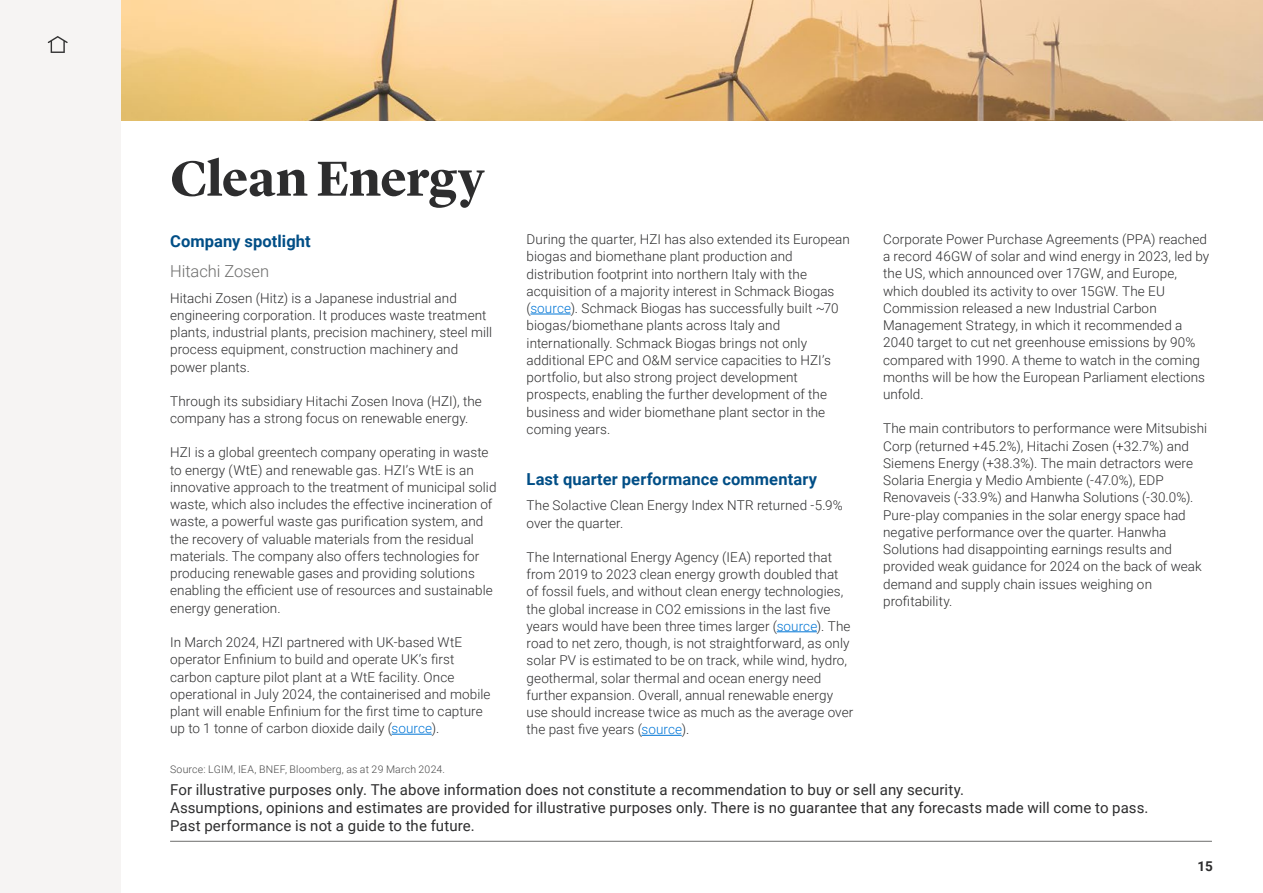
<style>
.page{position:relative;width:1263px;height:893px;background:#fff}
.page>*{position:absolute;margin:0;border:0;box-sizing:border-box;transform-origin:0 0}
.t1{font:700 51px "Lyon Display";letter-spacing:-.005em;color:#2d2d2e}
.t2{font:700 16.5px "Roboto";letter-spacing:.005em;color:#004e86}
.t3{font:300 16.5px "Roboto";letter-spacing:-.005em;color:#6d6d6c}
.t4{font:15px/18px "Roboto";letter-spacing:.005em;color:#2d2d2e}
.t5{font:300 13.5px/17.2px "Roboto";letter-spacing:.005em;color:#2d2d2e}
.t6{font:700 13.5px "Roboto";color:#2d2d2e}
.t7{font:300 10.5px "Roboto";letter-spacing:.015em;color:#484848}
.s1{color:#0076d6}
</style>
<div class="page">
<hr style="left:170px;top:841px;width:1042px;height:1px;background:#6d6d6c">
<div style="left:0;top:0;width:121px;height:893px;background:#f6f4f3"></div>
<svg style="left:48px;top:36px;width:20px;height:17px"></svg>
<img style="left:121px;top:0;width:1142px;height:121px">
<hr style="left:391px;top:734px;width:41px;height:1px;background:#0076d6">
<hr style="left:530px;top:314px;width:41px;height:1px;background:#0076d6">
<hr style="left:777px;top:631px;width:40px;height:1px;background:#0076d6">
<hr style="left:641px;top:735px;width:41px;height:1px;background:#0076d6">
<h1 class="t1" style="left:170px;top:140px;width:316px">Clean Energy</h1>
<p class="t2" style="left:170px;top:230px;width:142px">Company spotlight</p>
<p class="t3" style="left:170px;top:259px;width:101px">Hitachi Zosen</p>
<p class="t5" style="left:170px;top:289px;width:323px">Hitachi Zosen (Hitz) is a Japanese industrial and engineering corporation. It produces waste treatment plants, industrial plants, precision machinery, steel mill process equipment, construction machinery and power plants.</p>
<p class="t5" style="left:170px;top:392px;width:313px">Through its subsidiary Hitachi Zosen Inova (HZI), the company has a strong focus on renewable energy.</p>
<p class="t5" style="left:170px;top:443px;width:328px">HZI is a global greentech company operating in waste to energy (WtE) and renewable gas. HZI’s WtE is an innovative approach to the treatment of municipal solid waste, which also includes the effective incineration of waste, a powerful waste gas purification system, and the recovery of valuable materials from the residual materials. The company also offers technologies for producing renewable gases and providing solutions enabling the efficient use of resources and sustainable energy generation.</p>
<p class="t5" style="left:170px;top:633px;width:322px">In March 2024, HZI partnered with UK-based WtE operator Enfinium to build and operate UK’s first carbon capture pilot plant at a WtE facility. Once operational in July 2024, the containerised and mobile plant will enable Enfinium for the first time to capture up to 1 tonne of carbon dioxide daily (<span class="s1">source</span>).</p>
<p class="t5" style="left:527px;top:230px;width:325px">During the quarter, HZI has also extended its European biogas and biomethane plant production and distribution footprint into northern Italy with the acquisition of a majority interest in Schmack Biogas (<span class="s1">source</span>). Schmack Biogas has successfully built ~70 biogas/biomethane plants across Italy and internationally. Schmack Biogas brings not only additional EPC and O&amp;M service capacities to HZI’s portfolio, but also strong project development prospects, enabling the further development of the business and wider biomethane plant sector in the coming years.</p>
<p class="t2" style="left:527px;top:467px;width:292px">Last quarter performance commentary</p>
<p class="t5" style="left:527px;top:496px;width:318px">The Solactive Clean Energy Index NTR returned -5.9% over the quarter.</p>
<p class="t5" style="left:527px;top:548px;width:328px">The International Energy Agency (IEA) reported that from 2019 to 2023 clean energy growth doubled that of fossil fuels, and without clean energy technologies, the global increase in CO2 emissions in the last five years would have been three times larger (<span class="s1">source</span>). The road to net zero, though, is not straightforward, as only solar PV is estimated to be on track, while wind, hydro, geothermal, solar thermal and ocean energy need further expansion. Overall, annual renewable energy use should increase twice as much as the average over the past five years (<span class="s1">source</span>).</p>
<p class="t5" style="left:883px;top:230px;width:328px">Corporate Power Purchase Agreements (PPA) reached a record 46GW of solar and wind energy in 2023, led by the US, which announced over 17GW, and Europe, which doubled its activity to over 15GW. The EU Commission released a new Industrial Carbon Management Strategy, in which it recommended a 2040 target to cut net greenhouse emissions by 90% compared with 1990. A theme to watch in the coming months will be how the European Parliament elections unfold.</p>
<p class="t5" style="left:883px;top:419px;width:326px">The main contributors to performance were Mitsubishi Corp (returned +45.2%), Hitachi Zosen (+32.7%) and Siemens Energy (+38.3%). The main detractors were Solaria Energia y Medio Ambiente (-47.0%), EDP Renovaveis (-33.9%) and Hanwha Solutions (-30.0%).<br>Pure-play companies in the solar energy space had negative performance over the quarter. Hanwha Solutions had disappointing earnings results and provided weak guidance for 2024 on the back of weak demand and supply chain issues weighing on profitability.</p>
<p class="t7" style="left:170px;top:761px;width:277px">Source: LGIM, IEA, BNEF, Bloomberg, as at 29 March 2024.</p>
<p class="t4" style="left:170px;top:780px;width:980px">For illustrative purposes only. The above information does not constitute a recommendation to buy or sell any security.<br>Assumptions, opinions and estimates are provided for illustrative purposes only. There is no guarantee that any forecasts made will come to pass.<br>Past performance is not a guide to the future.</p>
<p class="t6" style="left:1197px;top:856px;width:17px">15</p>
</div>
